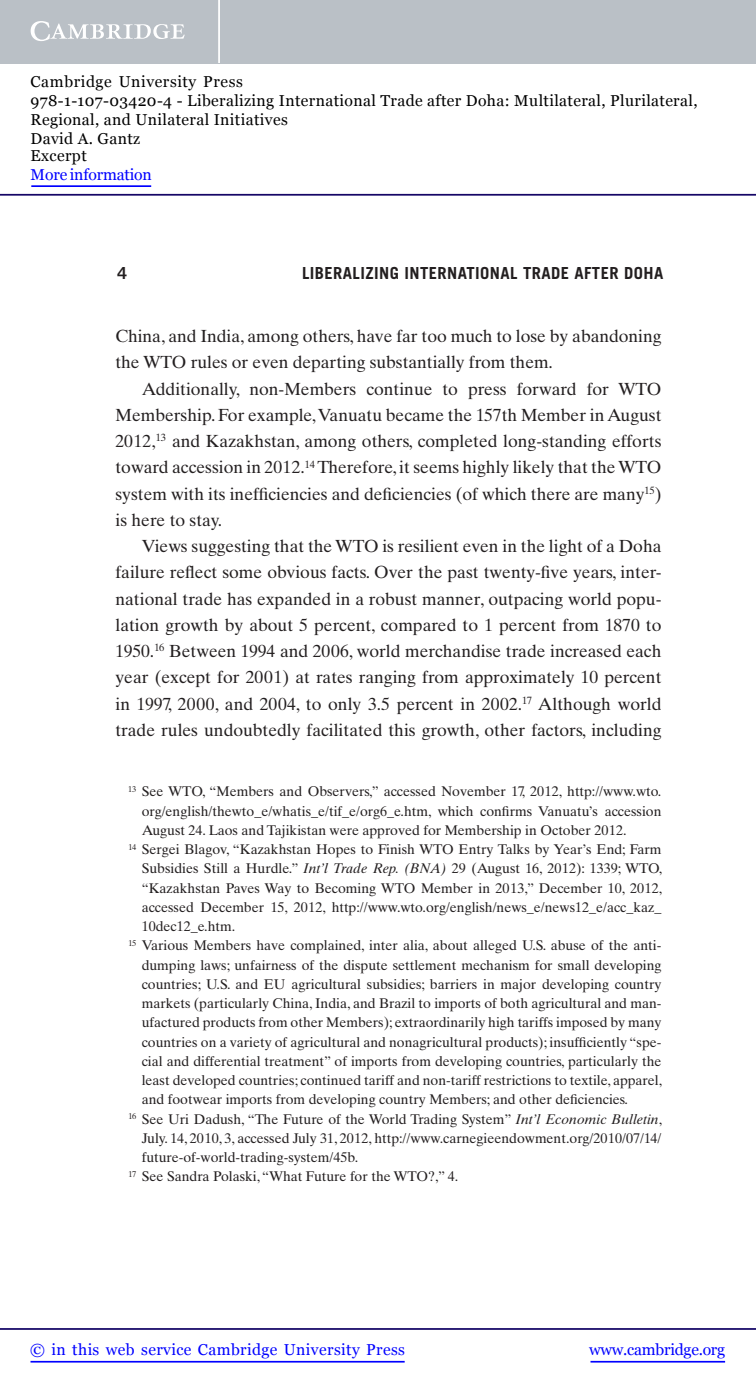
<style>
.page{position:relative;width:756px;height:1388px;background:#fff}
.page>*{position:absolute;margin:0;border:0;box-sizing:border-box;transform-origin:0 0}
.t1{font:17.5px/26.2px "Times Ten LT Std";color:#231f20;text-align:justify}
.t2{font:700 16.62px "Trade Gothic LT Std";letter-spacing:.025em;color:#231f20}
.t3{font:16.62px "Trade Gothic LT Std Bd 2";color:#231f20}
.t4{font:15.75px/18.6px "Georgia";letter-spacing:.025em;color:#000}
.t5{font:15.75px "Georgia";letter-spacing:.025em;color:#00f}
.t6{font:15.75px "Georgia";letter-spacing:-.015em;color:#00f}
.t7{font:15.75px "Georgia";letter-spacing:-.01em;color:#00f}
.t8{font:14px "Times Ten LT Std";color:#231f20}
.s1{font-style:italic}
</style>
<div class="page">
<hr style="left:591px;top:1361px;width:134px;height:1px;background:#00f">
<hr style="left:0;top:1328px;width:756px;height:2px;background:#150666">
<hr style="left:31px;top:1361px;width:374px;height:1px;background:#00f">
<div style="left:0;top:0;width:756px;height:63px;background:#bac0c6"></div>
<svg style="left:31px;top:21px;width:154px;height:20px"></svg>
<hr style="left:218px;top:0;width:2px;height:63px;background:#fff">
<hr style="left:0;top:194px;width:756px;height:2px;background:#150666">
<hr style="left:31px;top:185px;width:120px;height:2px;background:#00f">
<p class="t4" style="left:31px;top:72px;width:668px">Cambridge University Press<br>978-1-107-03420-4 - Liberalizing International Trade after Doha: Multilateral, Plurilateral, Regional, and Unilateral Initiatives<br>David A. Gantz<br>Excerpt</p>
<p class="t7" style="left:31px;top:166px;width:123px">More information</p>
<p class="t3" style="left:117px;top:267px;width:12px">4</p>
<p class="t2" style="left:302px;top:267px;width:363px">LIBERALIZING INTERNATIONAL TRADE AFTER DOHA</p>
<p class="t1" style="left:116px;top:325px;width:548px">China, and India, among others, have far too much to lose by abandoning the WTO rules or even departing substantially from them.</p>
<p class="t1" style="left:115px;top:377px;width:548px;text-indent:26px">Additionally, non-Members continue to press forward for WTO Membership. For example, Vanuatu became the 157th Member in August 2012, <sup>13</sup> and Kazakhstan, among others, completed long-standing efforts toward accession in 2012. <sup>14</sup> Therefore, it seems highly likely that the WTO system with its inefficiencies and deficiencies (of which there are many <sup>15</sup> ) is here to stay.</p>
<p class="t1" style="left:116px;top:535px;width:548px;text-indent:26px">Views suggesting that the WTO is resilient even in the light of a Doha failure reflect some obvious facts. Over the past twenty-five years, inter&shy;national trade has expanded in a robust manner, outpacing world popu&shy;lation growth by about 5 percent, compared to 1 percent from 1870 to 1950. <sup>16</sup> Between 1994 and 2006, world merchandise trade increased each year (except for 2001) at rates ranging from approximately 10 percent in 1997, 2000, and 2004, to only 3.5 percent in 2002. <sup>17</sup> Although world trade rules undoubtedly facilitated this growth, other factors, including</p>
<p class="t8" style="left:128px;top:786px;width:535px"><sup>13</sup> See WTO, “Members and Observers,” accessed November 17, 2012, http://www.wto.</p>
<p class="t8" style="left:142px;top:805px;width:521px">org/english/thewto_e/whatis_e/tif_e/org6_e.htm , which confirms Vanuatu’s accession</p>
<p class="t8" style="left:142px;top:825px;width:486px">August 24. Laos and Tajikistan were approved for Membership in October 2012.</p>
<p class="t8" style="left:128px;top:844px;width:535px"><sup>14</sup> Sergei Blagov, “Kazakhstan Hopes to Finish WTO Entry Talks by Year’s End; Farm</p>
<p class="t8" style="left:142px;top:863px;width:522px">Subsidies Still a Hurdle.” <span class="s1">Int’l Trade Rep. (BNA)</span> 29 (August 16, 2012): 1339; WTO,</p>
<p class="t8" style="left:142px;top:882px;width:522px">“Kazakhstan Paves Way to Becoming WTO Member in 2013,” December 10, 2012,</p>
<p class="t8" style="left:142px;top:902px;width:521px">accessed December 15, 2012, http://www.wto.org/english/news_e/news12_e/acc_kaz_</p>
<p class="t8" style="left:142px;top:921px;width:95px">10dec12_e.htm .</p>
<p class="t8" style="left:128px;top:940px;width:535px"><sup>15</sup> Various Members have complained, inter alia, about alleged U.S. abuse of the anti-</p>
<p class="t8" style="left:142px;top:959px;width:521px">dumping laws; unfairness of the dispute settlement mechanism for small developing</p>
<p class="t8" style="left:142px;top:979px;width:521px">countries; U.S. and EU agricultural subsidies; barriers in major developing country</p>
<p class="t8" style="left:142px;top:998px;width:521px">markets (particularly China, India, and Brazil to imports of both agricultural and man-</p>
<p class="t8" style="left:142px;top:1017px;width:521px">ufactured products from other Members); extraordinarily high tariffs imposed by many</p>
<p class="t8" style="left:142px;top:1036px;width:521px">countries on a variety of agricultural and nonagricultural products); insufficiently “spe-</p>
<p class="t8" style="left:142px;top:1056px;width:521px">cial and differential treatment” of imports from developing countries, particularly the</p>
<p class="t8" style="left:142px;top:1075px;width:522px">least developed countries; continued tariff and non-tariff restrictions to textile, apparel,</p>
<p class="t8" style="left:142px;top:1094px;width:488px">and footwear imports from developing country Members; and other deficiencies.</p>
<p class="t8" style="left:128px;top:1113px;width:535px"><sup>16</sup> See Uri Dadush, “The Future of the World Trading System” <span class="s1">Int’l Economic Bulletin</span>,</p>
<p class="t8" style="left:142px;top:1133px;width:521px">July. 14, 2010 , 3, accessed July 31, 2012, http://www.carnegieendowment.org/2010/07/14/</p>
<p class="t8" style="left:142px;top:1152px;width:218px">future-of-world-trading-system/45b .</p>
<p class="t8" style="left:129px;top:1171px;width:331px"><sup>17</sup> See Sandra Polaski, “What Future for the WTO?,” 4.</p>
<p class="t5" style="left:30px;top:1340px;width:376px">© in this web service Cambridge University Press</p>
<p class="t6" style="left:589px;top:1340px;width:137px">www.cambridge.org</p>
</div>
